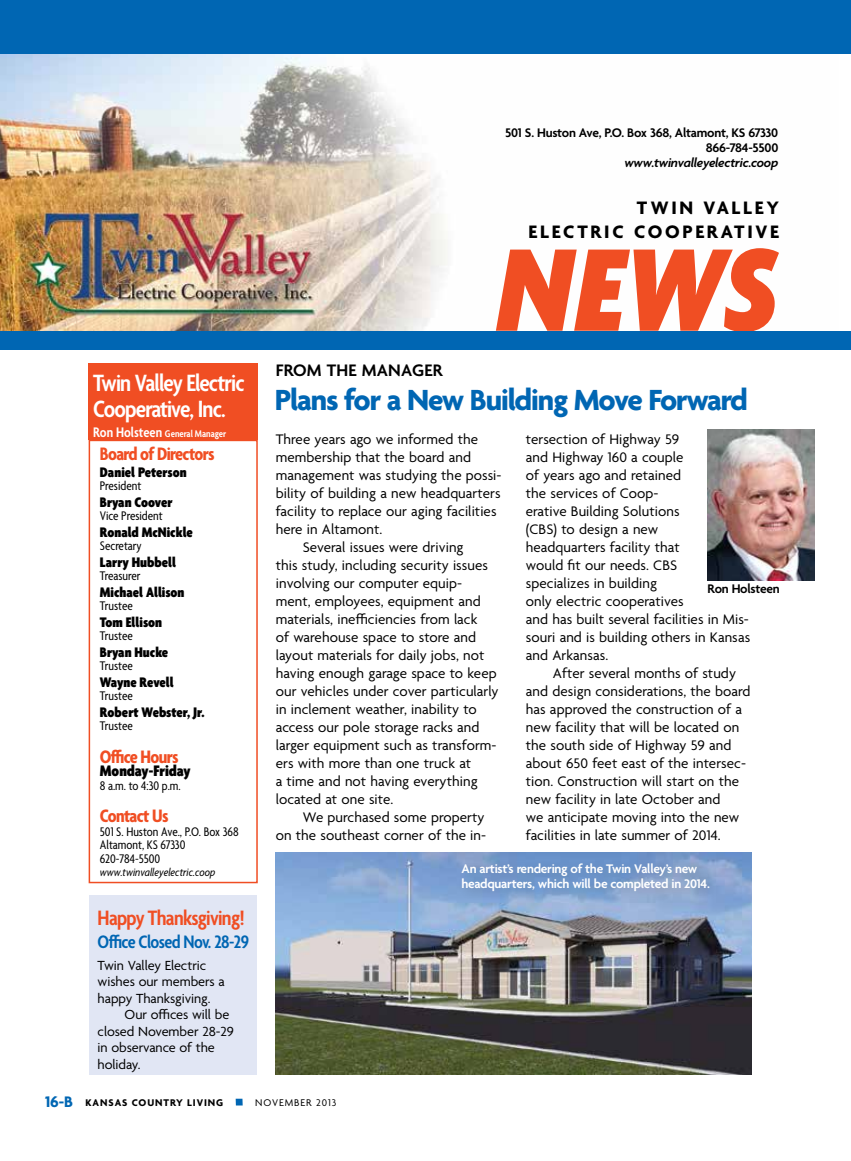
<style>
.page{position:relative;width:851px;height:1161px;background:#fff}
.page>*{position:absolute;margin:0;border:0;box-sizing:border-box;transform-origin:0 0}
.t1{font:italic 900 condensed 127.2px "Agenda";color:#f04e23}
.t2{font:700 31.5px "Agenda";letter-spacing:-.035em;color:#0066b3}
.t3{font:600 condensed 25.5px/25.5px "Agenda";letter-spacing:-.035em;color:#fff}
.t4{font:600 condensed 22.5px "Agenda";letter-spacing:-.03em;color:#f04e23}
.t5{font:700 condensed 19.5px "Agenda";letter-spacing:-.035em;color:#f04e23}
.t6{font:700 19.5px/24px "Agenda";letter-spacing:.14em;color:#000;text-align:right}
.t7{font:600 condensed 19.5px "Agenda";letter-spacing:-.03em;color:#0066b3}
.t8{font:600 18px "Agenda";letter-spacing:.015em;color:#000}
.t9{font:900 condensed 16.5px "Agenda";color:#000}
.t10{font:15px/18px "Agenda";letter-spacing:.005em;color:#000}
.t11{font:900 condensed 15px "Agenda";color:#000}
.t12{font:14.25px "Agenda";letter-spacing:-.005em;color:#000}
.t13{font:condensed 13.5px/13.5px "Agenda";color:#000}
.t14{font:600 13.5px/15px "Agenda";letter-spacing:-.02em;color:#fff}
.t15{font:600 13.5px/15px "Agenda";letter-spacing:-.02em;color:#000;text-align:right}
.t16{font:italic 600 13.5px "Agenda";letter-spacing:-.02em;color:#000}
.t17{font:italic condensed 12px "Agenda";color:#000}
.t18{font:600 condensed 10.5px "Agenda";color:#fff}
.t19{font:700 10.5px "Agenda";letter-spacing:.09em;color:#000}
.t20{font:10.5px "Agenda";letter-spacing:.09em;color:#000}
.s1{font-size:15px}
.s2{font-size:16.5px;color:#0066b3}
</style>
<div class="page">
<div style="left:89px;top:440px;width:169px;height:443px;border:2px solid #f04e23"></div>
<div style="left:89px;top:363px;width:169px;height:77px;background:#f04e23"></div>
<img style="left:0;top:54px;width:448px;height:277px">
<div style="left:0;top:331px;width:850px;height:19px;background:#0066b3"></div>
<img style="left:707px;top:429px;width:107px;height:151px">
<img style="left:276px;top:853px;width:476px;height:221px">
<div style="left:457px;top:858px;width:265px;height:46px;background:#000;opacity:.18"></div>
<div style="left:89px;top:895px;width:168px;height:179px;background:#e1e6f4"></div>
<div style="left:236px;top:1099px;width:7px;height:7px;background:#0066b3"></div>
<div style="left:0;top:0;width:850px;height:54px;background:#0066b3"></div>
<h3 class="t3" style="left:93px;top:372px;width:153px">Twin Valley Electric<br>Cooperative, Inc.</h3>
<p class="t18" style="left:93px;top:428px;width:135px"><span class="s1">Ron Holsteen</span> General Manager</p>
<h3 class="t5" style="left:100px;top:443px;width:116px">Board of Directors</h3>
<p class="t11" style="left:100px;top:464px;width:88px">Daniel Peterson</p>
<p class="t13" style="left:100px;top:480px;width:43px">President</p>
<p class="t11" style="left:100px;top:494px;width:74px">Bryan Coover</p>
<p class="t13" style="left:100px;top:510px;width:64px">Vice President</p>
<p class="t11" style="left:100px;top:524px;width:94px">Ronald McNickle</p>
<p class="t13" style="left:100px;top:540px;width:43px">Secretary</p>
<p class="t11" style="left:100px;top:554px;width:78px">Larry Hubbell</p>
<p class="t13" style="left:100px;top:570px;width:42px">Treasurer</p>
<p class="t11" style="left:100px;top:584px;width:86px">Michael Allison</p>
<p class="t13" style="left:100px;top:600px;width:35px">Trustee</p>
<p class="t11" style="left:100px;top:614px;width:64px">Tom Ellison</p>
<p class="t13" style="left:100px;top:630px;width:35px">Trustee</p>
<p class="t11" style="left:100px;top:644px;width:70px">Bryan Hucke</p>
<p class="t13" style="left:100px;top:660px;width:35px">Trustee</p>
<p class="t11" style="left:100px;top:674px;width:75px">Wayne Revell</p>
<p class="t13" style="left:100px;top:690px;width:35px">Trustee</p>
<p class="t11" style="left:100px;top:704px;width:106px">Robert Webster, Jr.</p>
<p class="t13" style="left:100px;top:720px;width:35px">Trustee</p>
<h3 class="t5" style="left:100px;top:746px;width:80px">Office Hours</h3>
<p class="t9" style="left:100px;top:762px;width:92px">Monday-Friday</p>
<p class="t13" style="left:100px;top:779px;width:82px">8 a.m. to 4:30 p.m.</p>
<h3 class="t5" style="left:100px;top:805px;width:70px">Contact Us</h3>
<p class="t13" style="left:100px;top:825px;width:140px">501 S. Huston Ave., P.O. Box 368<br>Altamont, KS 67330<br>620-784-5500</p>
<p class="t17" style="left:100px;top:865px;width:117px">www.twinvalleyelectric.coop</p>
<p class="t8" style="left:276px;top:361px;width:168px">FROM THE MANAGER</p>
<p class="t15" style="left:505px;top:126px;width:274px">501 S. Huston Ave, P.O. Box 368, Altamont, KS 67330<br>866-784-5500</p>
<p class="t16" style="left:624px;top:156px;width:155px">www.twinvalleyelectric.coop</p>
<h3 class="t6" style="left:528px;top:197px;width:252px">TWIN VALLEY<br>ELECTRIC COOPERATIVE</h3>
<h1 class="t1" style="left:497px;top:222px;width:282px">NEWS</h1>
<h2 class="t2" style="left:275px;top:383px;width:474px">Plans for a New Building Move Forward</h2>
<p class="t10" style="left:276px;top:431px;width:204px">Three years ago we informed the</p>
<p class="t10" style="left:276px;top:449px;width:197px">membership that the board and</p>
<p class="t10" style="left:276px;top:467px;width:227px">management was studying the possi-</p>
<p class="t10" style="left:276px;top:485px;width:226px">bility of building a new headquarters</p>
<p class="t10" style="left:276px;top:503px;width:222px">facility to replace our aging facilities</p>
<p class="t10" style="left:276px;top:521px;width:108px">here in Altamont.</p>
<p class="t10" style="left:303px;top:539px;width:162px">Several issues were driving</p>
<p class="t10" style="left:276px;top:557px;width:214px">this study, including security issues</p>
<p class="t10" style="left:276px;top:575px;width:188px">involving our computer equip-</p>
<p class="t10" style="left:276px;top:593px;width:206px">ment, employees, equipment and</p>
<p class="t10" style="left:276px;top:611px;width:203px">materials, inefficiencies from lack</p>
<p class="t10" style="left:276px;top:629px;width:202px">of warehouse space to store and</p>
<p class="t10" style="left:276px;top:647px;width:210px">layout materials for daily jobs, not</p>
<p class="t10" style="left:276px;top:665px;width:222px">having enough garage space to keep</p>
<p class="t10" style="left:276px;top:683px;width:224px">our vehicles under cover particularly</p>
<p class="t10" style="left:276px;top:701px;width:203px">in inclement weather, inability to</p>
<p class="t10" style="left:276px;top:719px;width:205px">access our pole storage racks and</p>
<p class="t10" style="left:276px;top:737px;width:222px">larger equipment such as transform-</p>
<p class="t10" style="left:276px;top:755px;width:197px">ers with more than one truck at</p>
<p class="t10" style="left:276px;top:773px;width:203px">a time and not having everything</p>
<p class="t10" style="left:276px;top:791px;width:119px">located at one site.</p>
<p class="t10" style="left:303px;top:809px;width:183px">We purchased some property</p>
<p class="t10" style="left:276px;top:827px;width:212px">on the southeast corner of the in-</p>
<p class="t10" style="left:526px;top:431px;width:226px">tersection of Highway 59<br>and Highway 160 a couple<br>of years ago and retained<br>the services of Coop-<br>erative Building Solutions<br>(CBS) to design a new<br>headquarters facility that<br>would fit our needs. CBS<br>specializes in building<br>only electric cooperatives<br>and has built several facilities in Mis&shy;souri and is building others in Kansas and Arkansas.</p>
<p class="t10" style="left:526px;top:665px;width:226px;text-indent:27px">After several months of study and design considerations, the board has approved the construction of a new facility that will be located on the south side of Highway 59 and about 650 feet east of the intersec&shy;tion. Construction will start on the new facility in late October and<br>we anticipate moving into the new facilities in late summer of 2014.</p>
<p class="t14" style="left:461px;top:862px;width:250px">An artist’s rendering of the Twin Valley’s new headquarters, which will be completed in 2014.</p>
<p class="t15" style="left:707px;top:582px;width:74px">Ron Holsteen</p>
<h3 class="t4" style="left:98px;top:906px;width:148px">Happy Thanksgiving!</h3>
<h3 class="t7" style="left:98px;top:931px;width:153px">Office Closed Nov. 28-29</h3>
<p class="t12" style="left:98px;top:957px;width:110px">Twin Valley Electric</p>
<p class="t12" style="left:98px;top:974px;width:129px">wishes our members a</p>
<p class="t12" style="left:98px;top:990px;width:114px">happy Thanksgiving.</p>
<p class="t12" style="left:125px;top:1007px;width:106px">Our offices will be</p>
<p class="t12" style="left:98px;top:1023px;width:138px">closed November 28-29</p>
<p class="t12" style="left:98px;top:1040px;width:119px">in observance of the</p>
<p class="t12" style="left:98px;top:1056px;width:44px">holiday.</p>
<p class="t19" style="left:45px;top:1096px;width:180px"><span class="s2">16-B</span> KANSAS COUNTRY LIVING</p>
<p class="t20" style="left:255px;top:1096px;width:83px">NOVEMBER 2013</p>
</div>
